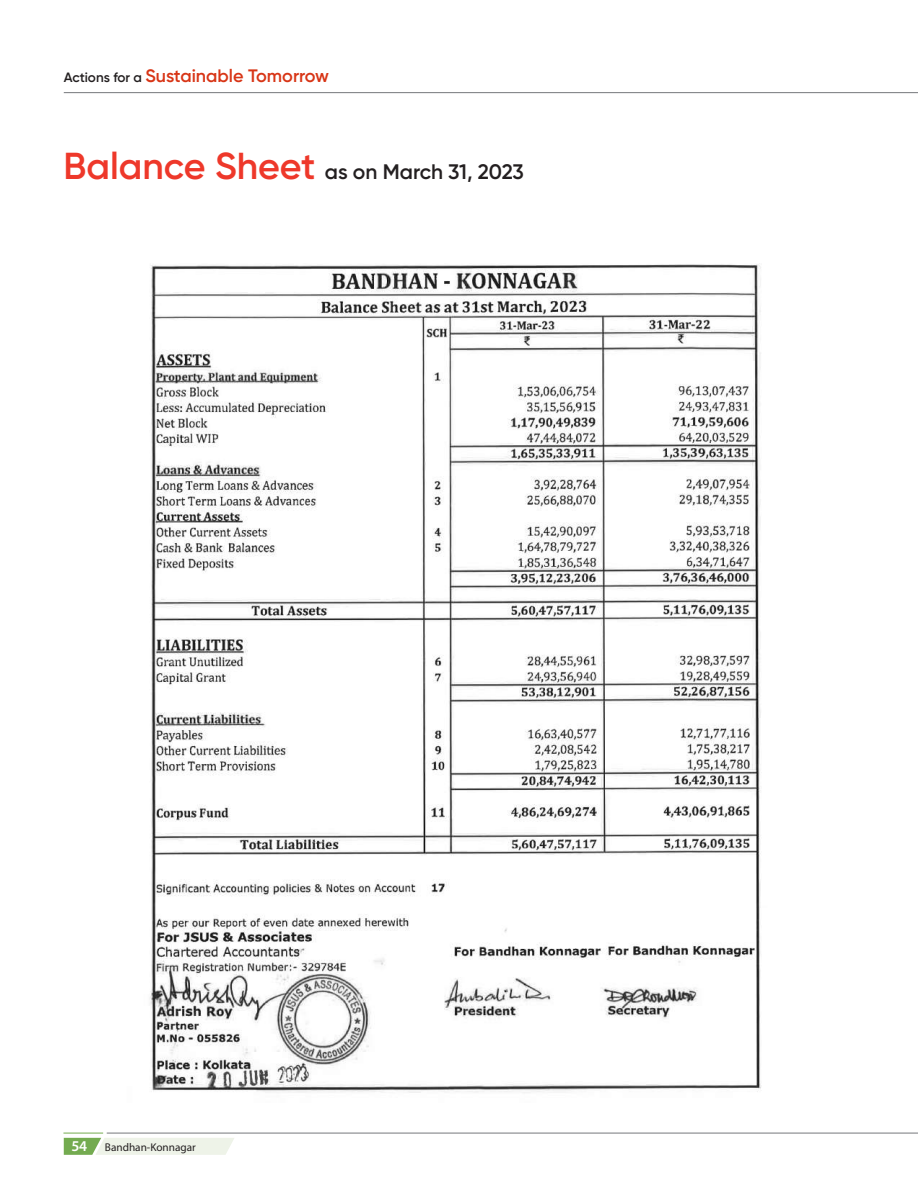
<style>
.page{position:relative;width:918px;height:1188px;background:#fff}
.page>*{position:absolute;margin:0;border:0;box-sizing:border-box;transform-origin:0 0}
.t1{font:600 21px "Gilroy";letter-spacing:-.005em;color:#231f20}
.t2{font:600 18px "Gilroy";color:#d83516}
.t3{font:11.25px "Myriad Pro";color:#231f20}
.s1{font-size:13.5px;color:#231f20}
.s2{font-size:37.5px;color:#ee382a}
.s3{font-weight:600;font-size:15px;color:#fff}
</style>
<div class="page">
<img style="left:150px;top:264px;width:611px;height:829px">
<svg style="left:64px;top:1138px;width:170px;height:17px;background:#d7e5cc"></svg>
<hr style="left:63px;top:1133px;width:40px;height:1px;background:#74ab50">
<hr style="left:107px;top:1133px;width:811px;height:1px;background:#76787b">
<hr style="left:64px;top:92px;width:854px;height:1px;background:#76787b">
<p class="t2" style="left:64px;top:65px;width:267px"><span class="s1">Actions for a</span> Sustainable Tomorrow</p>
<p class="t1" style="left:63px;top:158px;width:462px"><span class="s2">Balance Sheet</span> as on March 31, 2023</p>
<p class="t3" style="left:72px;top:1140px;width:126px"><span class="s3">54</span> Bandhan-Konnagar</p>
</div>
